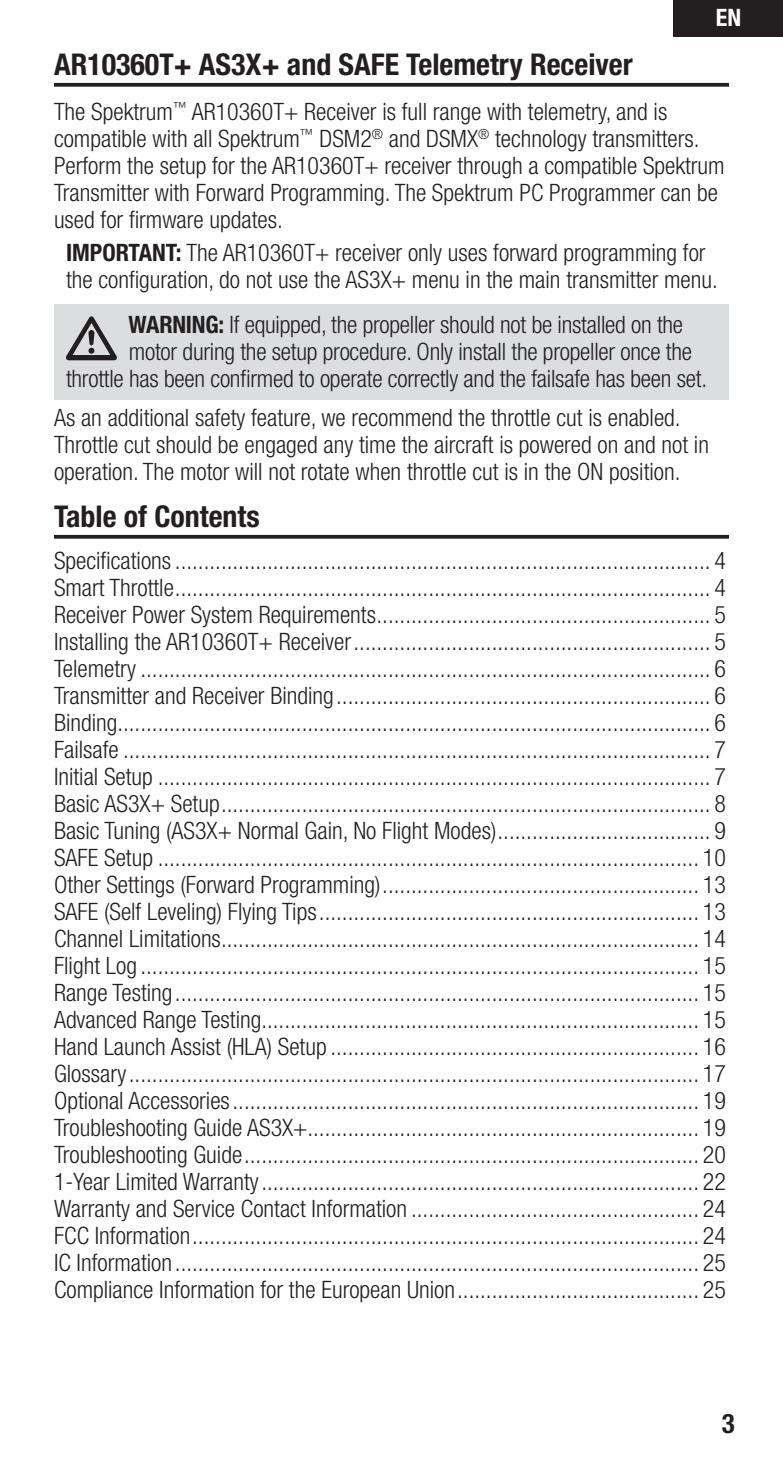
<style>
.page{position:relative;width:783px;height:1458px;background:#fff}
.page>*{position:absolute;margin:0;border:0;box-sizing:border-box;transform-origin:0 0}
.t1{font:700 condensed 30px "Helvetica Neue LT Std";color:#231f20}
.t2{font:700 condensed 27px "Helvetica Neue LT Std";color:#231f20}
.SPM_Body_Text{font:300 condensed 24px/27px "Helvetica Neue LT Std";color:#231f20}
.SPM_Small_Caution_Warning{font:300 condensed 24px "Helvetica Neue LT Std";letter-spacing:-.01em;color:#231f20}
.SPM_Small_Tip_Important{font:300 condensed 24px/27px "Helvetica Neue LT Std";color:#231f20}
.t3{font:700 condensed 24px "Helvetica Neue LT Std";color:#fff}
.s1{font-weight:700}
</style>
<div class="page">
<div style="left:674px;top:0;width:109px;height:37px;background:#231f20"></div>
<svg style="left:54px;top:83px;width:675px;height:4px;background:#353132"></svg>
<div style="left:54px;top:304px;width:675px;height:96px;background:#dcdddf"></div>
<svg style="left:66px;top:316px;width:51px;height:44px"></svg>
<svg style="left:54px;top:535px;width:675px;height:4px;background:#353132"></svg>
<p class="t3" style="left:716px;top:3px;width:27px">EN</p>
<p class="t1" style="left:54px;top:47px;width:580px">AR10360T+ AS3X+ and SAFE Telemetry Receiver</p>
<p class="SPM_Body_Text" style="left:54px;top:98px;width:647px">The Spektrum<sup>™</sup> AR10360T+ Receiver is full range with telemetry, and is compatible with all Spektrum<sup>™</sup> DSM2<sup>®</sup> and DSMX<sup>®</sup> technology transmitters.</p>
<p class="SPM_Body_Text" style="left:54px;top:152px;width:672px">Perform the setup for the AR10360T+ receiver through a compatible Spektrum<br>Transmitter with Forward Programming. The Spektrum PC Programmer can be used for firmware updates.</p>
<p class="SPM_Small_Tip_Important" style="left:66px;top:239px;width:653px"><span class="s1">IMPORTANT:</span> The AR10360T+ receiver only uses forward programming for the configuration, do not use the AS3X+ menu in the main transmitter menu.</p>
<p class="SPM_Small_Caution_Warning" style="left:129px;top:311px;width:556px"><span class="s1">WARNING:</span> If equipped, the propeller should not be installed on the</p>
<p class="SPM_Small_Caution_Warning" style="left:129px;top:338px;width:565px">motor during the setup procedure. Only install the propeller once the</p>
<p class="SPM_Small_Caution_Warning" style="left:66px;top:365px;width:643px">throttle has been confirmed to operate correctly and the failsafe has been set.</p>
<p class="SPM_Body_Text" style="left:54px;top:404px;width:657px">As an additional safety feature, we recommend the throttle cut is enabled.<br>Throttle cut should be engaged any time the aircraft is powered on and not in operation. The motor will not rotate when throttle cut is in the ON position.</p>
<p class="t1" style="left:54px;top:499px;width:207px">Table of Contents</p>
<p class="SPM_Body_Text" style="left:54px;top:547px;width:673px">Specifications ............................................................................................. 4</p>
<p class="SPM_Body_Text" style="left:54px;top:574px;width:673px">Smart Throttle............................................................................................. 4</p>
<p class="SPM_Body_Text" style="left:54px;top:601px;width:673px">Receiver Power System Requirements.......................................................... 5</p>
<p class="SPM_Body_Text" style="left:54px;top:628px;width:673px">Installing the AR10360T+ Receiver.............................................................. 5</p>
<p class="SPM_Body_Text" style="left:54px;top:655px;width:673px">Telemetry ................................................................................................... 6</p>
<p class="SPM_Body_Text" style="left:54px;top:682px;width:673px">Transmitter and Receiver Binding................................................................. 6</p>
<p class="SPM_Body_Text" style="left:54px;top:709px;width:673px">Binding....................................................................................................... 6</p>
<p class="SPM_Body_Text" style="left:54px;top:736px;width:673px">Failsafe ...................................................................................................... 7</p>
<p class="SPM_Body_Text" style="left:54px;top:763px;width:673px">Initial Setup ................................................................................................ 7</p>
<p class="SPM_Body_Text" style="left:54px;top:790px;width:673px">Basic AS3X+ Setup..................................................................................... 8</p>
<p class="SPM_Body_Text" style="left:54px;top:817px;width:673px">Basic Tuning (AS3X+ Normal Gain, No Flight Modes)..................................... 9</p>
<p class="SPM_Body_Text" style="left:54px;top:844px;width:674px">SAFE Setup .............................................................................................. 10</p>
<p class="SPM_Body_Text" style="left:54px;top:871px;width:674px">Other Settings (Forward Programming)....................................................... 13</p>
<p class="SPM_Body_Text" style="left:54px;top:898px;width:674px">SAFE (Self Leveling) Flying Tips.................................................................. 13</p>
<p class="SPM_Body_Text" style="left:54px;top:925px;width:674px">Channel Limitations................................................................................... 14</p>
<p class="SPM_Body_Text" style="left:54px;top:952px;width:674px">Flight Log ................................................................................................. 15</p>
<p class="SPM_Body_Text" style="left:54px;top:979px;width:674px">Range Testing........................................................................................... 15</p>
<p class="SPM_Body_Text" style="left:54px;top:1006px;width:674px">Advanced Range Testing............................................................................ 15</p>
<p class="SPM_Body_Text" style="left:54px;top:1033px;width:674px">Hand Launch Assist (HLA) Setup ................................................................ 16</p>
<p class="SPM_Body_Text" style="left:54px;top:1060px;width:674px">Glossary................................................................................................... 17</p>
<p class="SPM_Body_Text" style="left:54px;top:1087px;width:674px">Optional Accessories................................................................................. 19</p>
<p class="SPM_Body_Text" style="left:54px;top:1114px;width:674px">Troubleshooting Guide AS3X+.................................................................... 19</p>
<p class="SPM_Body_Text" style="left:54px;top:1141px;width:674px">Troubleshooting Guide............................................................................... 20</p>
<p class="SPM_Body_Text" style="left:54px;top:1168px;width:674px">1-Year Limited Warranty............................................................................ 22</p>
<p class="SPM_Body_Text" style="left:54px;top:1195px;width:674px">Warranty and Service Contact Information .................................................. 24</p>
<p class="SPM_Body_Text" style="left:54px;top:1222px;width:674px">FCC Information........................................................................................ 24</p>
<p class="SPM_Body_Text" style="left:54px;top:1249px;width:674px">IC Information ........................................................................................... 25</p>
<p class="SPM_Body_Text" style="left:54px;top:1276px;width:674px">Compliance Information for the European Union.......................................... 25</p>
<p class="t2" style="left:722px;top:1407px;width:14px">3</p>
</div>
